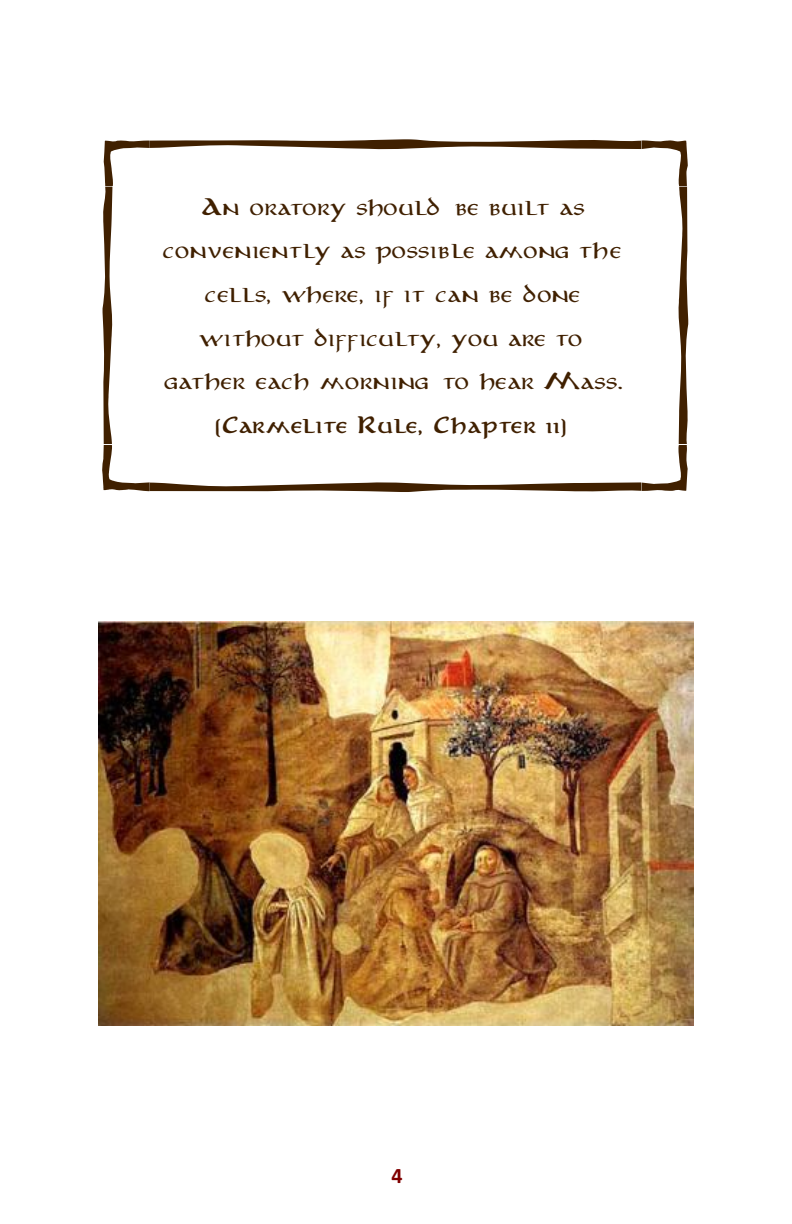
<style>
.page{position:relative;width:792px;height:1224px;background:#fff}
.page>*{position:absolute;margin:0;border:0;box-sizing:border-box;transform-origin:0 0}
.t1{font:700 22px "Calibri";color:#800000}
.t2{font:18px "Aniron";color:#402000}
.t3{font:700 18px "Aniron";color:#402000}
</style>
<div class="page">
<svg style="left:102px;top:139px;width:586px;height:353px"></svg>
<img style="left:99px;top:622px;width:594px;height:404px">
<p class="t2" style="left:202px;top:198px;width:385px">An oratory should be built as</p>
<p class="t2" style="left:163px;top:242px;width:461px">conveniently as possible among the</p>
<p class="t2" style="left:205px;top:285px;width:378px">cells, where, if it can be done</p>
<p class="t2" style="left:200px;top:329px;width:386px">without difficulty, you are to</p>
<p class="t2" style="left:165px;top:373px;width:461px">gather each morning to hear Mass.</p>
<p class="t3" style="left:216px;top:416px;width:354px">(Carmelite Rule, Chapter 11)</p>
<p class="t1" style="left:391px;top:1167px;width:13px">4</p>
</div>
